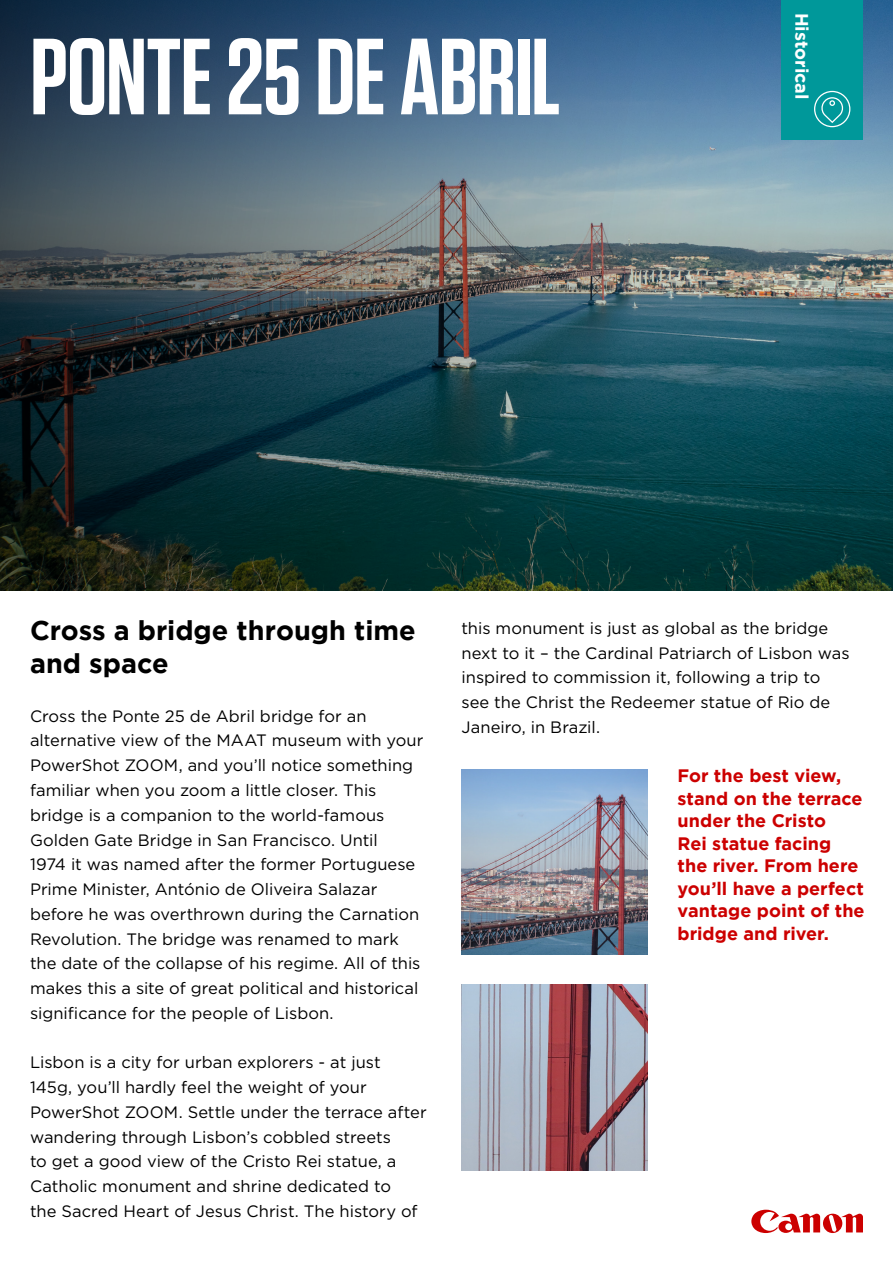
<style>
.page{position:relative;width:893px;height:1263px;background:#fff}
.page>*{position:absolute;margin:0;border:0;box-sizing:border-box;transform-origin:0 0}
.t1{font:600 108px "Tungsten";letter-spacing:-.015em;color:#fff}
.Body_copy{font:700 27px/33px "Gotham";color:#000}
.Body_copy-2{font:700 18px/22.5px "Gotham";color:#c00}
.Body_copy-3{font:700 18px "Gotham";color:#fff}
.Body_copy-4{font:16.5px/24.8px "Gotham";color:#000}
</style>
<div class="page">
<svg style="left:751px;top:1210px;width:112px;height:23px"></svg>
<img style="left:0;top:0;width:893px;height:591px">
<img style="left:461px;top:985px;width:186px;height:186px">
<img style="left:461px;top:769px;width:186px;height:186px">
<div style="left:782px;top:0;width:81px;height:140px;background:#00989a"></div>
<svg style="left:814px;top:91px;width:36px;height:36px"></svg>
<p class="t1" style="left:30px;top:20px;width:532px">PONTE 25 DE ABRIL</p>
<p class="Body_copy-3" style="left:812px;top:13px;width:88px;rotate:90deg">Historical</p>
<p class="Body_copy" style="left:30px;top:614px;width:387px">Cross a bridge through time and space</p>
<p class="Body_copy-4" style="left:30px;top:703px;width:395px">Cross the Ponte 25 de Abril bridge for an alternative view of the MAAT museum with your PowerShot ZOOM, and you’ll notice something familiar when you zoom a little closer. This bridge is a companion to the world-famous Golden Gate Bridge in San Francisco. Until<br>1974 it was named after the former Portuguese Prime Minister, António de Oliveira Salazar before he was overthrown during the Carnation Revolution. The bridge was renamed to mark the date of the collapse of his regime. All of this makes this a site of great political and historical significance for the people of Lisbon.</p>
<p class="Body_copy-4" style="left:30px;top:1050px;width:398px">Lisbon is a city for urban explorers - at just 145g, you’ll hardly feel the weight of your PowerShot ZOOM. Settle under the terrace after wandering through Lisbon’s cobbled streets<br>to get a good view of the Cristo Rei statue, a Catholic monument and shrine dedicated to<br>the Sacred Heart of Jesus Christ. The history of</p>
<p class="Body_copy-4" style="left:461px;top:615px;width:390px">this monument is just as global as the bridge next to it – the Cardinal Patriarch of Lisbon was inspired to commission it, following a trip to see the Christ the Redeemer statue of Rio de Janeiro, in Brazil.</p>
<p class="Body_copy-2" style="left:677px;top:764px;width:189px">For the best view, stand on the terrace under the Cristo<br>Rei statue facing the river. From here you’ll have a perfect vantage point of the bridge and river.</p>
</div>
